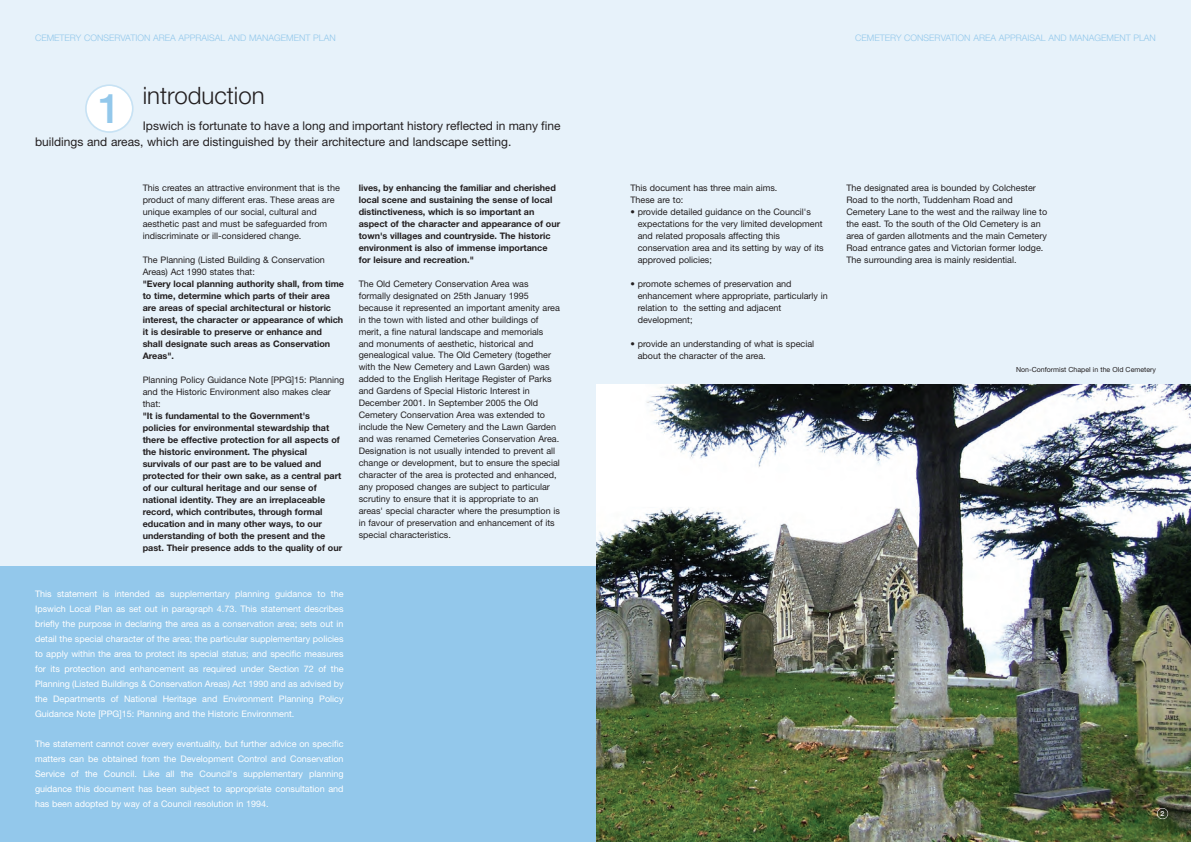
<style>
.page{position:relative;width:1191px;height:842px;background:#fff}
.page>*{position:absolute;margin:0;border:0;box-sizing:border-box;transform-origin:0 0}
.t1{font:500 41px "Helvetica Neue";color:#93c8eb}
.t2{font:300 24px "Helvetica Neue";color:#231f20}
.t3{font:12px/16px "Helvetica Neue";color:#231f20}
.t4{font:9px/12px "Helvetica Neue";color:#231f20}
.t5{font:700 9px/12px "Helvetica Neue";color:#231f20}
.t6{font:9px/15px "Helvetica Neue";color:#fff;text-align:justify}
.t7{font:300 9px "Helvetica Neue";color:#93c8eb}
.t8{font:7px "Helvetica Neue";color:#231f20}
.t9{font:500 7px "Helvetica Neue";color:#fff}
</style>
<div class="page">
<div style="left:595px;top:0;width:596px;height:437px;background:#e7f2fa"></div>
<img style="left:595px;top:384px;width:596px;height:458px">
<div style="left:0;top:0;width:595px;height:569px;background:#e7f2fa"></div>
<div style="left:0;top:566px;width:595px;height:276px;background:#93c8eb"></div>
<svg style="left:85px;top:84px;width:49px;height:49px"></svg>
<div style="left:1157px;top:808px;width:11px;height:11px;border:1px solid #fff;border-radius:50%"></div>
<p class="t7" style="left:35px;top:35px;width:302px">CEMETERY CONSERVATION AREA APPRAISAL AND MANAGEMENT PLAN</p>
<h2 class="t2" style="left:143px;top:87px;width:123px">introduction</h2>
<h3 class="t3" style="left:35px;top:119px;width:527px;text-indent:108px">Ipswich is fortunate to have a long and important history reflected in many fine buildings and areas, which are distinguished by their architecture and landscape setting.</h3>
<p class="t4" style="left:143px;top:182px;width:198px">This creates an attractive environment that is the product of many different eras. These areas are unique examples of our social, cultural and aesthetic past and must be safeguarded from indiscriminate or ill-considered change.</p>
<p class="t4" style="left:143px;top:254px;width:184px">The Planning (Listed Building &amp; Conservation<br>Areas) Act 1990 states that:</p>
<p class="t5" style="left:143px;top:278px;width:203px">"Every local planning authority shall, from time to time, determine which parts of their area are areas of special architectural or historic interest, the character or appearance of which it is desirable to preserve or enhance and shall designate such areas as Conservation Areas".</p>
<p class="t4" style="left:143px;top:374px;width:203px">Planning Policy Guidance Note [PPG]15: Planning and the Historic Environment also makes clear that:</p>
<p class="t5" style="left:143px;top:410px;width:201px">"It is fundamental to the Government's policies for environmental stewardship that there be effective protection for all aspects of the historic environment. The physical survivals of our past are to be valued and protected for their own sake, as a central part of our cultural heritage and our sense of national identity. They are an irreplaceable record, which contributes, through formal education and in many other ways, to our understanding of both the present and the past. Their presence adds to the quality of our</p>
<h1 class="t1" style="left:98px;top:94px;width:24px">1</h1>
<p class="t5" style="left:359px;top:182px;width:203px">lives, by enhancing the familiar and cherished local scene and sustaining the sense of local distinctiveness, which is so important an aspect of the character and appearance of our town's villages and countryside. The historic environment is also of immense importance for leisure and recreation."</p>
<p class="t4" style="left:359px;top:278px;width:203px">The Old Cemetery Conservation Area was formally designated on 25th January 1995 because it represented an important amenity area in the town with listed and other buildings of merit, a fine natural landscape and memorials and monuments of aesthetic, historical and genealogical value. The Old Cemetery (together with the New Cemetery and Lawn Garden) was added to the English Heritage Register of Parks and Gardens of Special Historic Interest in December 2001. In September 2005 the Old Cemetery Conservation Area was extended to include the New Cemetery and the Lawn Garden and was renamed Cemeteries Conservation Area.<br>Designation is not usually intended to prevent all change or development, but to ensure the special character of the area is protected and enhanced, any proposed changes are subject to particular scrutiny to ensure that it is appropriate to an areas' special character where the presumption is in favour of preservation and enhancement of its special characteristics.</p>
<p class="t6" style="left:35px;top:587px;width:310px">This statement is intended as supplementary planning guidance to the Ipswich Local Plan as set out in paragraph 4.73. This statement describes briefly the purpose in declaring the area as a conservation area; sets out in detail the special character of the area; the particular supplementary policies to apply within the area to protect its special status; and specific measures for its protection and enhancement as required under Section 72 of the Planning (Listed Buildings &amp; Conservation Areas) Act 1990 and as advised by the Departments of National Heritage and Environment Planning Policy Guidance Note [PPG]15: Planning and the Historic Environment.</p>
<p class="t6" style="left:35px;top:737px;width:310px">The statement cannot cover every eventuality, but further advice on specific matters can be obtained from the Development Control and Conservation Service of the Council. Like all the Council's supplementary planning guidance this document has been subject to appropriate consultation and has been adopted by way of a Council resolution in 1994.</p>
<p class="t7" style="left:855px;top:35px;width:302px">CEMETERY CONSERVATION AREA APPRAISAL AND MANAGEMENT PLAN</p>
<p class="t4" style="left:630px;top:182px;width:148px">This document has three main aims.<br>These are to:</p>
<p class="t4" style="left:637px;top:206px;width:187px;text-indent:-7px">• provide detailed guidance on the Council's expectations for the very limited development and related proposals affecting this conservation area and its setting by way of its approved policies;</p>
<p class="t4" style="left:637px;top:278px;width:192px;text-indent:-7px">• promote schemes of preservation and enhancement where appropriate, particularly in relation to the setting and adjacent development;</p>
<p class="t4" style="left:637px;top:338px;width:178px;text-indent:-7px">• provide an understanding of what is special about the character of the area.</p>
<p class="t4" style="left:846px;top:182px;width:202px">The designated area is bounded by Colchester Road to the north, Tuddenham Road and Cemetery Lane to the west and the railway line to the east. To the south of the Old Cemetery is an area of garden allotments and the main Cemetery Road entrance gates and Victorian former lodge.<br>The surrounding area is mainly residential.</p>
<p class="t8" style="left:1016px;top:367px;width:141px">Non-Conformist Chapel in the Old Cemetery</p>
<p class="t9" style="left:1160px;top:811px;width:5px">2</p>
</div>
